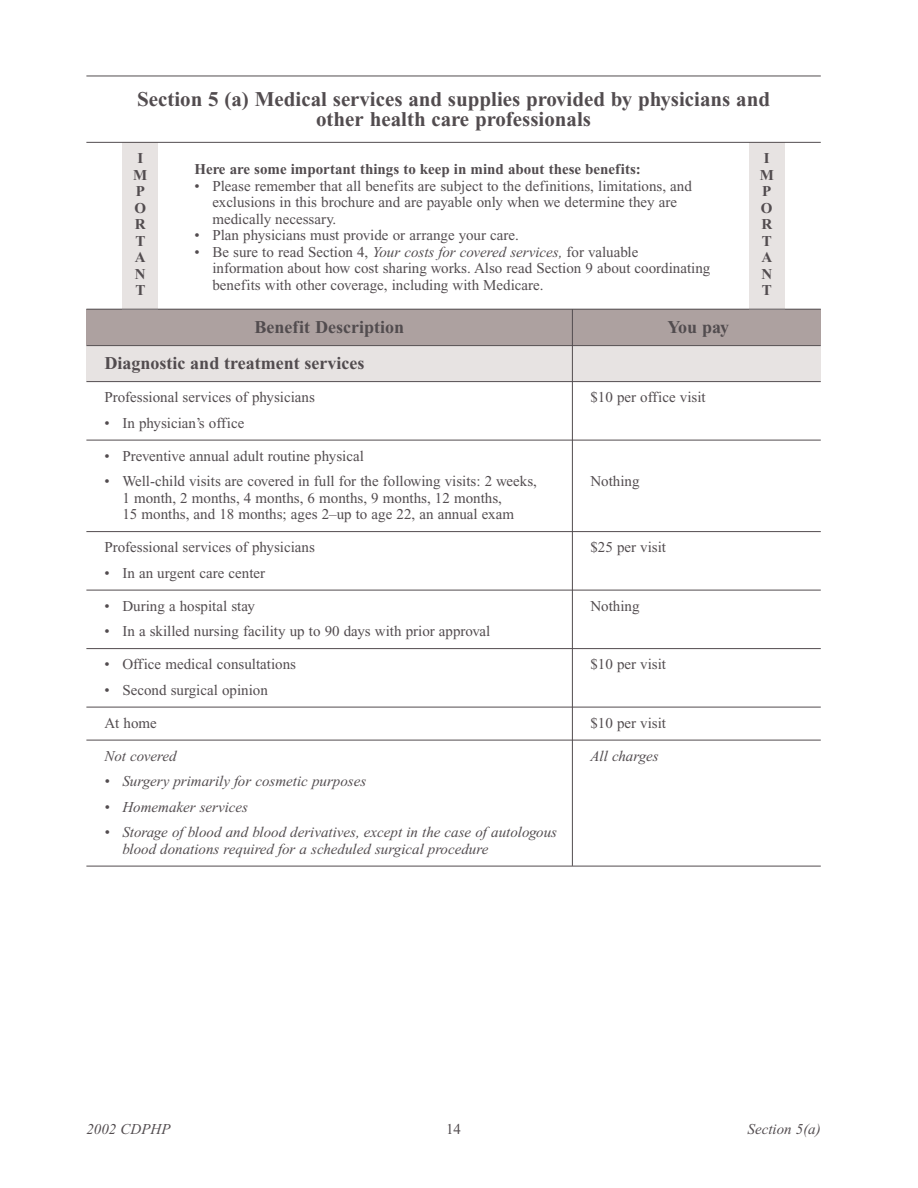
<style>
.page{position:relative;width:918px;height:1188px;background:#fff}
.page>*{position:absolute;margin:0;border:0;box-sizing:border-box;transform-origin:0 0}
.t1{font:700 21px/20.2px "Times";color:#524c4f;text-align:center}
.t2{font:700 18px "Times";color:#524c4f}
.t3{font:15px/16.5px "Times";color:#524c4f}
.t4{font:italic 15px/16.5px "Times";color:#524c4f}
.t5{font:700 15px/16.5px "Times";color:#524c4f}
.s1{font-style:italic}
</style>
<div class="page">
<div style="left:86px;top:309px;width:735px;height:36px;background:#ada1a0"></div>
<div style="left:86px;top:345px;width:735px;height:36px;background:#e7e3e2"></div>
<div style="left:749px;top:142px;width:36px;height:167px;background:#e7e3e2"></div>
<div style="left:122px;top:142px;width:36px;height:167px;background:#e7e3e2"></div>
<hr style="left:86px;top:76px;width:735px;height:1px;background:#524c4f">
<hr style="left:86px;top:142px;width:735px;height:1px;background:#524c4f">
<hr style="left:86px;top:345px;width:735px;height:1px;background:#524c4f">
<hr style="left:86px;top:381px;width:735px;height:1px;background:#524c4f">
<hr style="left:86px;top:440px;width:735px;height:1px;background:#524c4f">
<hr style="left:86px;top:531px;width:735px;height:1px;background:#524c4f">
<hr style="left:86px;top:590px;width:735px;height:1px;background:#524c4f">
<hr style="left:86px;top:648px;width:735px;height:1px;background:#524c4f">
<hr style="left:86px;top:707px;width:735px;height:1px;background:#524c4f">
<hr style="left:86px;top:740px;width:735px;height:1px;background:#524c4f">
<hr style="left:86px;top:866px;width:735px;height:1px;background:#524c4f">
<hr style="left:86px;top:309px;width:735px;height:1px;background:#524c4f">
<hr style="left:572px;top:309px;width:1px;height:557px;background:#524c4f">
<h1 class="t1" style="left:137px;top:91px;width:634px">Section 5 (a) Medical services and supplies provided by physicians and other health care professionals</h1>
<p class="t5" style="left:194px;top:162px;width:448px">Here are some important things to keep in mind about these benefits:</p>
<p class="t3" style="left:212px;top:179px;width:481px;text-indent:-18px">• Please remember that all benefits are subject to the definitions, limitations, and exclusions in this brochure and are payable only when we determine they are medically necessary.</p>
<p class="t3" style="left:194px;top:228px;width:326px">• Plan physicians must provide or arrange your care.</p>
<p class="t3" style="left:212px;top:245px;width:500px;text-indent:-18px">• Be sure to read Section 4, <span class="s1">Your costs for covered services,</span> for valuable information about how cost sharing works. Also read Section 9 about coordinating benefits with other coverage, including with Medicare.</p>
<p class="t2" style="left:255px;top:321px;width:151px">Benefit Description</p>
<p class="t2" style="left:668px;top:321px;width:63px">You pay</p>
<p class="t2" style="left:104px;top:357px;width:262px">Diagnostic and treatment services</p>
<p class="t3" style="left:104px;top:390px;width:212px">Professional services of physicians</p>
<p class="t3" style="left:590px;top:390px;width:117px">$10 per office visit</p>
<p class="t3" style="left:104px;top:416px;width:142px">• In physician’s office</p>
<p class="t3" style="left:104px;top:449px;width:261px">• Preventive annual adult routine physical</p>
<p class="t3" style="left:104px;top:474px;width:434px">• Well-child visits are covered in full for the following visits: 2 weeks,</p>
<p class="t3" style="left:590px;top:474px;width:51px">Nothing</p>
<p class="t3" style="left:122px;top:491px;width:393px">1 month, 2 months, 4 months, 6 months, 9 months, 12 months,<br>15 months, and 18 months; ages 2–up to age 22, an annual exam</p>
<p class="t3" style="left:104px;top:540px;width:212px">Professional services of physicians</p>
<p class="t3" style="left:590px;top:540px;width:77px">$25 per visit</p>
<p class="t3" style="left:104px;top:566px;width:162px">• In an urgent care center</p>
<p class="t3" style="left:104px;top:599px;width:152px">• During a hospital stay</p>
<p class="t3" style="left:590px;top:599px;width:51px">Nothing</p>
<p class="t3" style="left:104px;top:624px;width:387px">• In a skilled nursing facility up to 90 days with prior approval</p>
<p class="t3" style="left:104px;top:657px;width:193px">• Office medical consultations</p>
<p class="t3" style="left:590px;top:657px;width:77px">$10 per visit</p>
<p class="t3" style="left:104px;top:683px;width:165px">• Second surgical opinion</p>
<p class="t3" style="left:104px;top:716px;width:54px">At home</p>
<p class="t3" style="left:590px;top:716px;width:77px">$10 per visit</p>
<p class="t4" style="left:104px;top:749px;width:74px">Not covered</p>
<p class="t4" style="left:590px;top:749px;width:70px">All charges</p>
<p class="t4" style="left:104px;top:774px;width:263px">• Surgery primarily for cosmetic purposes</p>
<p class="t4" style="left:104px;top:800px;width:145px">• Homemaker services</p>
<p class="t4" style="left:122px;top:825px;width:436px;text-indent:-18px">• Storage of blood and blood derivatives, except in the case of autologous blood donations required for a scheduled surgical procedure</p>
<p class="t5" style="left:760px;top:152px;width:16px">I<br>M<br>P<br>O<br>R<br>T<br>A<br>N<br>T</p>
<p class="t5" style="left:133px;top:152px;width:16px">I<br>M<br>P<br>O<br>R<br>T<br>A<br>N<br>T</p>
<p class="t4" style="left:86px;top:1122px;width:86px">2002 CDPHP</p>
<p class="t3" style="left:446px;top:1122px;width:16px">14</p>
<p class="t4" style="left:748px;top:1122px;width:75px">Section 5(a)</p>
</div>
